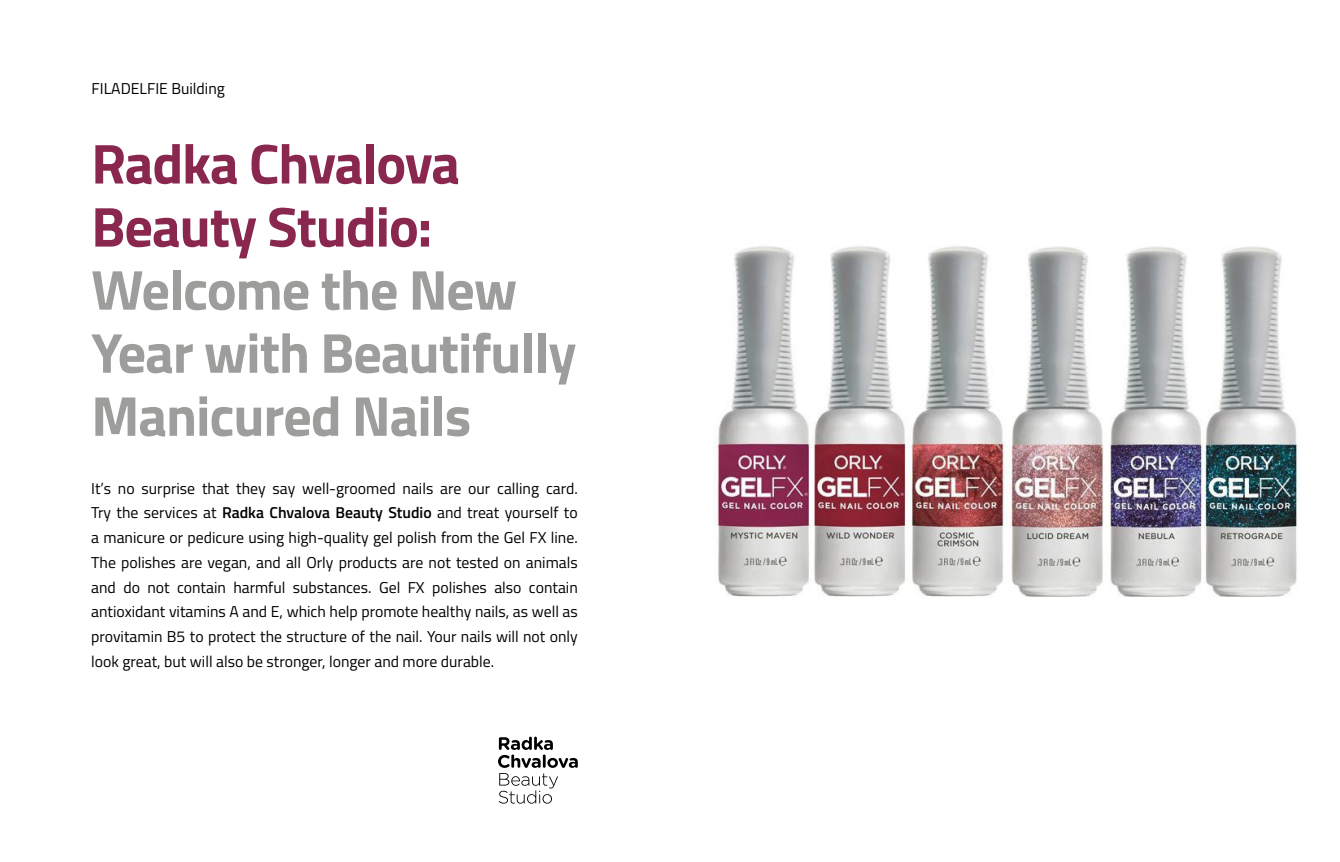
<style>
.page{position:relative;width:1340px;height:862px;background:#fff}
.page>*{position:absolute;margin:0;border:0;box-sizing:border-box;transform-origin:0 0}
.t1{font:700 56.25px/63px "Titillium Web";letter-spacing:-.02em;color:#9d9d9c}
.t2{font:700 56.25px/63px "Titillium Web";letter-spacing:-.02em;color:#89274f}
.t3{font:15.75px/24.8px "Titillium Web";color:#000;text-align:justify}
.s1{font-weight:600}
</style>
<div class="page">
<img style="left:713px;top:246px;width:586px;height:351px">
<svg style="left:498px;top:736px;width:80px;height:67px"></svg>
<p class="t3" style="left:92px;top:76px;width:135px">FILADELFIE Building</p>
<h1 class="t2" style="left:91px;top:129px;width:370px">Radka Chvalova<br>Beauty Studio:</h1>
<h1 class="t1" style="left:91px;top:255px;width:487px">Welcome the New<br>Year with Beautifully<br>Manicured Nails</h1>
<p class="t3" style="left:91px;top:474px;width:488px">It’s no surprise that they say well-groomed nails are our calling card.<br>Try the services at <span class="s1">Radka Chvalova Beauty Studio</span> and treat yourself to a manicure or pedicure using high-quality gel polish from the Gel FX line.<br>The polishes are vegan, and all Orly products are not tested on animals and do not contain harmful substances. Gel FX polishes also contain antioxidant vitamins A and E, which help promote healthy nails, as well as provitamin B5 to protect the structure of the nail. Your nails will not only look great, but will also be stronger, longer and more durable.</p>
</div>
